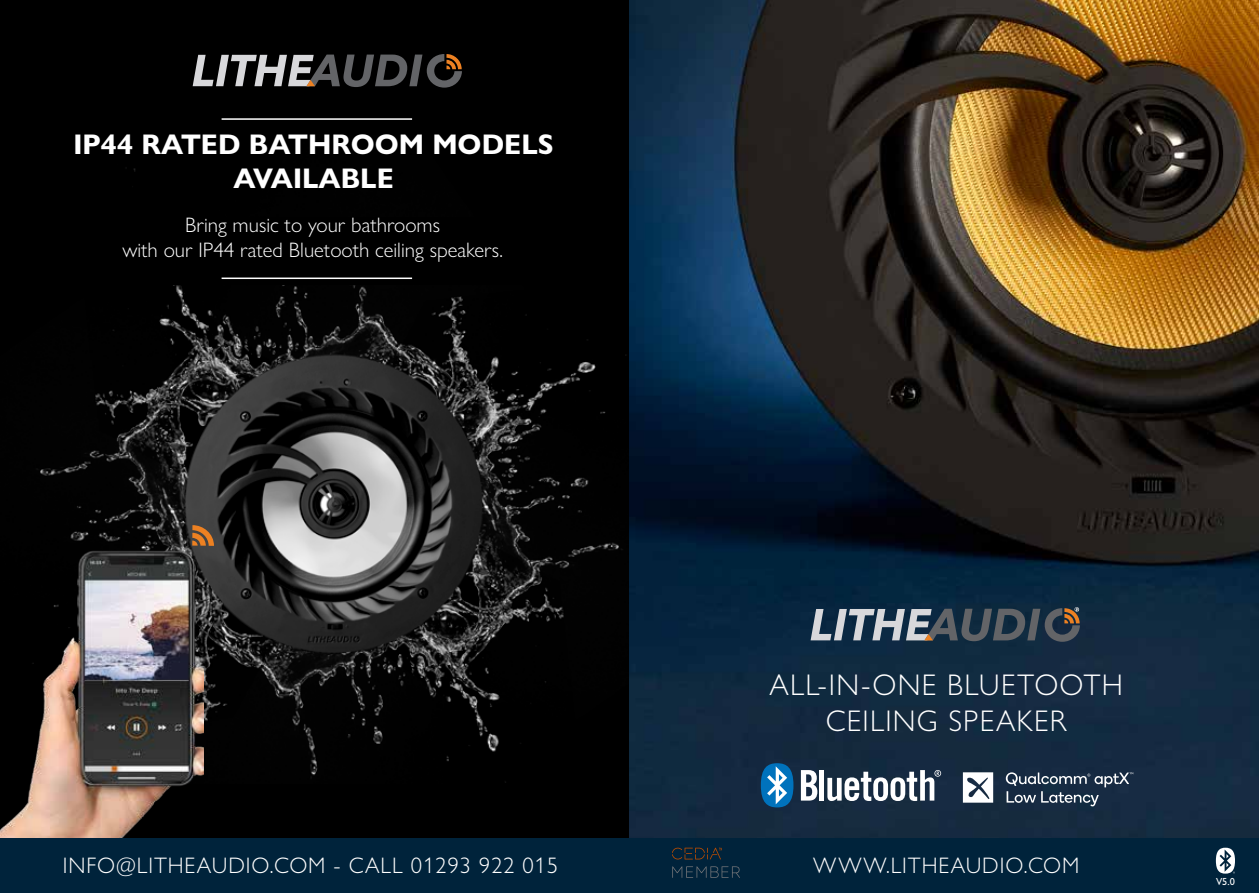
<style>
.page{position:relative;width:1259px;height:893px;background:#000}
.page>*{position:absolute;margin:0;border:0;box-sizing:border-box;transform-origin:0 0}
.t1{font:300 30px/36px "Gill Sans Nova";letter-spacing:.04em;color:#fff;text-align:center}
.t2{font:700 28.5px/34.2px "Gill Sans Nova";color:#fff;text-align:center}
.t3{font:300 22.5px "Gill Sans Nova";letter-spacing:.04em;color:#fff}
.t4{font:300 21px/25.2px "Gill Sans Nova";color:#fff;text-align:center}
.t5{font:500 10.35px "Gill Sans Nova";color:#fff}
</style>
<div class="page">
<img style="left:37px;top:168px;width:589px;height:615px">
<div style="left:80px;top:218px;width:465px;height:67px;background:#000"></div>
<img style="left:0;top:509px;width:203px;height:329px">
<img style="left:629px;top:0;width:630px;height:838px">
<svg style="left:810px;top:607px;width:270px;height:35px;background:#4e5b68"></svg>
<svg style="left:801px;top:770px;width:16px;height:31px"></svg>
<div style="left:819px;top:770px;width:5px;height:31px;background:#fff"></div>
<svg style="left:827px;top:770px;width:114px;height:31px;background:#7b8793"></svg>
<svg style="left:761px;top:763px;width:32px;height:44px"></svg>
<div style="left:0;top:838px;width:1259px;height:55px;background:#00233b"></div>
<svg style="left:672px;top:866px;width:68px;height:12px"></svg>
<svg style="left:672px;top:848px;width:50px;height:11px"></svg>
<svg style="left:193px;top:54px;width:269px;height:34px"></svg>
<hr style="left:222px;top:118px;width:190px;height:2px;background:#fff">
<hr style="left:222px;top:278px;width:190px;height:1px;background:#fff">
<svg style="left:192px;top:525px;width:22px;height:21px"></svg>
<svg style="left:1215px;top:848px;width:20px;height:26px"></svg>
<svg style="left:963px;top:772px;width:30px;height:31px"></svg>
<svg style="left:1005px;top:772px;width:128px;height:34px;background:#3e4f62"></svg>
<h2 class="t2" style="left:74px;top:127px;width:482px">IP44 RATED BATHROOM MODELS<br>AVAILABLE</h2>
<p class="t4" style="left:122px;top:212px;width:382px">Bring music to your bathrooms<br>with our IP44 rated Bluetooth ceiling speakers.</p>
<p class="t3" style="left:63px;top:851px;width:496px">INFO@LITHEAUDIO.COM - CALL 01293 922 015</p>
<h1 class="t1" style="left:769px;top:666px;width:355px">ALL-IN-ONE BLUETOOTH<br>CEILING SPEAKER</h1>
<p class="t3" style="left:813px;top:851px;width:268px">WWW.LITHEAUDIO.COM</p>
<p class="t5" style="left:1216px;top:875px;width:20px">V5.0</p>
</div>
